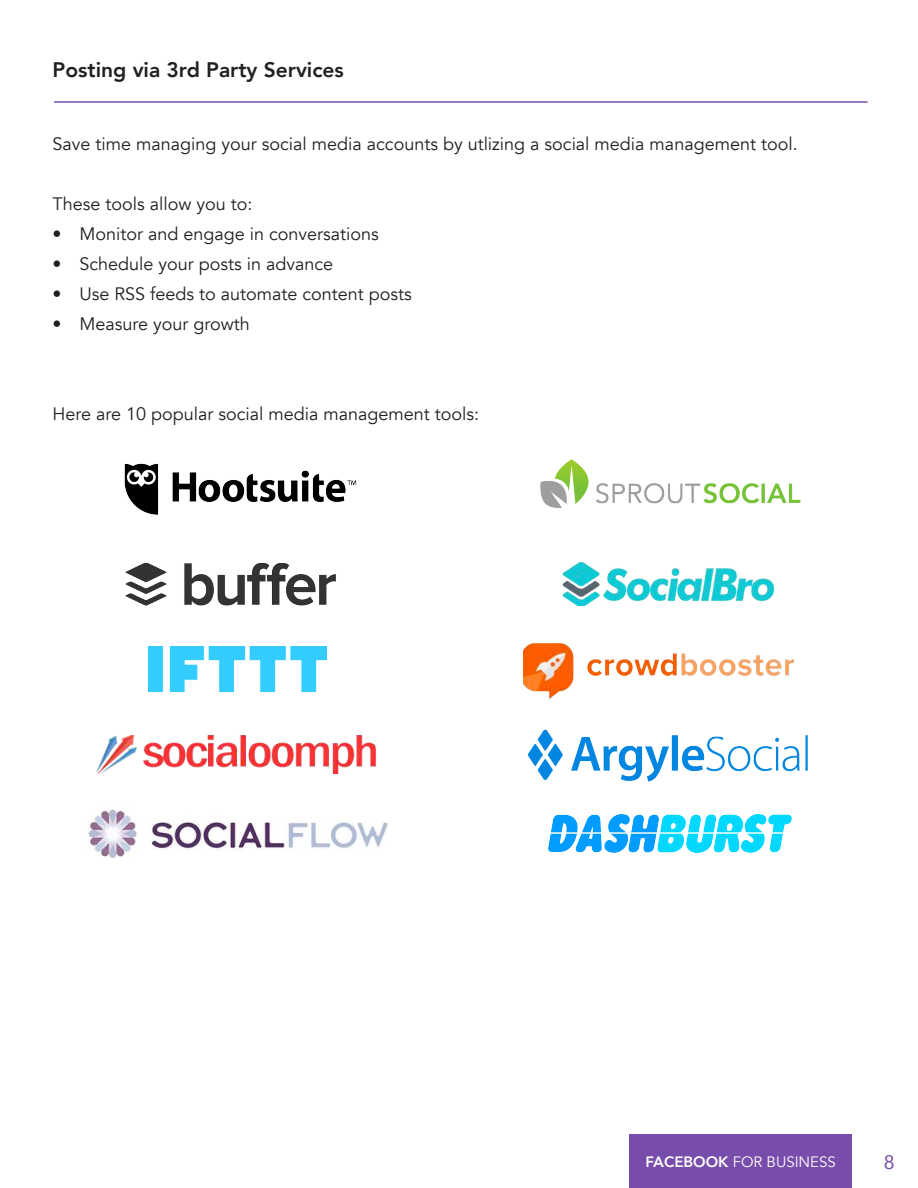
<style>
.page{position:relative;width:918px;height:1188px;background:#fff}
.page>*{position:absolute;margin:0;border:0;box-sizing:border-box;transform-origin:0 0}
.t1{font:800 21px "Avenir";color:#231f20}
.t2{font:19.5px "Avenir";color:#784cab}
.t3{font:18px "Avenir";color:#231f20}
.t4{font:15px "Avenir";color:#fff}
.s1{font-weight:800}
</style>
<div class="page">
<div style="left:629px;top:1134px;width:223px;height:53px;background:#784cab"></div>
<hr style="left:54px;top:101px;width:814px;height:2px;background:#784cab">
<img style="left:125px;top:563px;width:211px;height:42px">
<img style="left:124px;top:463px;width:233px;height:52px">
<img style="left:148px;top:646px;width:179px;height:45px">
<img style="left:97px;top:736px;width:280px;height:37px">
<img style="left:88px;top:809px;width:300px;height:49px">
<img style="left:540px;top:459px;width:261px;height:49px">
<img style="left:562px;top:563px;width:213px;height:43px">
<img style="left:523px;top:642px;width:271px;height:57px">
<img style="left:527px;top:729px;width:281px;height:52px">
<img style="left:548px;top:815px;width:244px;height:38px">
<p class="t1" style="left:53px;top:53px;width:293px">Posting via 3rd Party Services</p>
<p class="t3" style="left:53px;top:133px;width:747px">Save time managing your social media accounts by utlizing a social media management tool.</p>
<p class="t3" style="left:53px;top:193px;width:202px">These tools allow you to:</p>
<p class="t3" style="left:53px;top:223px;width:328px">• Monitor and engage in conversations</p>
<p class="t3" style="left:53px;top:253px;width:282px">• Schedule your posts in advance</p>
<p class="t3" style="left:53px;top:283px;width:361px">• Use RSS feeds to automate content posts</p>
<p class="t3" style="left:53px;top:313px;width:199px">• Measure your growth</p>
<p class="t3" style="left:53px;top:403px;width:428px">Here are 10 popular social media management tools:</p>
<p class="t4" style="left:645px;top:1153px;width:192px"><span class="s1">FACEBOOK</span> FOR BUSINESS</p>
<p class="t2" style="left:884px;top:1146px;width:12px">8</p>
</div>
